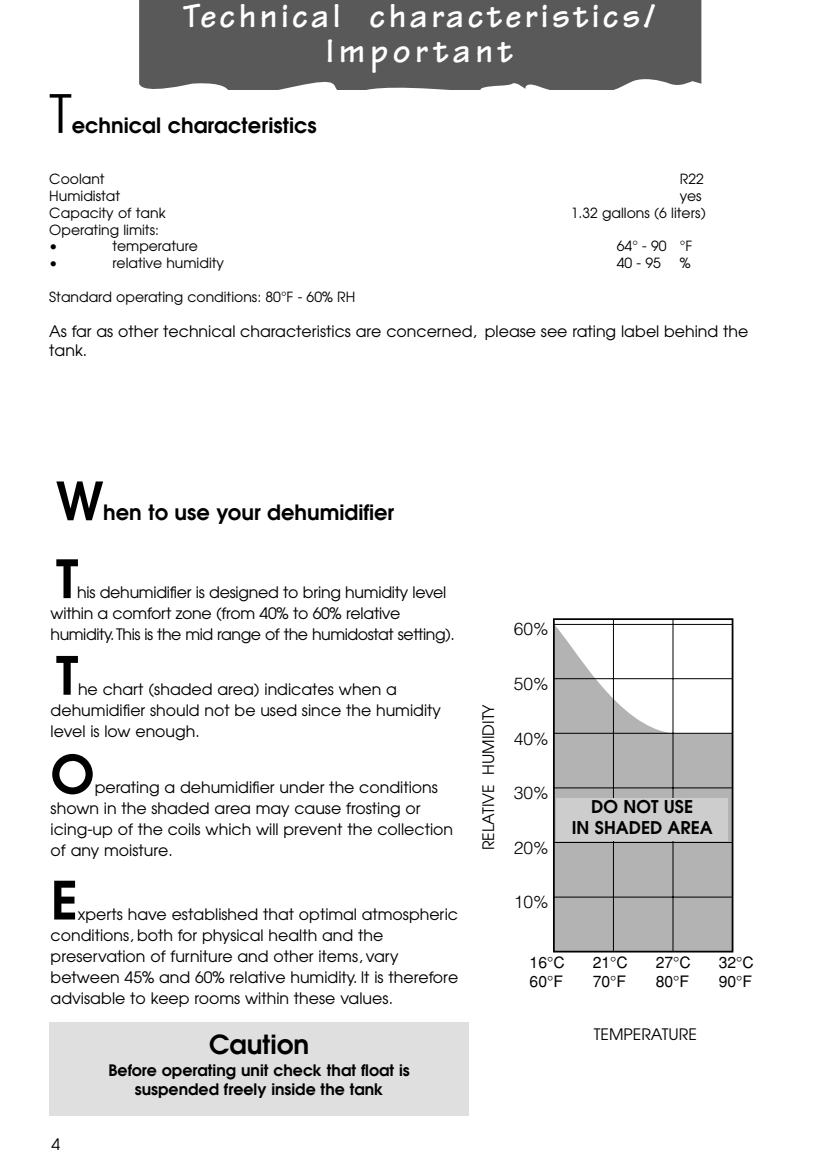
<style>
.page{position:relative;width:818px;height:1166px;background:#fff}
.page>*{position:absolute;margin:0;border:0;box-sizing:border-box;transform-origin:0 0}
.t1{font:600 52.5px "Avant Garde";color:#000}
.t2{font:52.5px "Avant Garde";color:#000}
.t3{font:700 35px/35px "Tekton";letter-spacing:.095em;color:#fff;text-align:center}
.t4{font:600 26.25px "Avant Garde";color:#000}
.t5{font:600 21px "Avant Garde";color:#000}
.t6{font:600 17.5px/21px "Avant Garde";color:#000;text-align:center}
.t7{font:300 17.5px "Helvetica";color:#000}
.t8{font:15.75px/21px "Avant Garde";color:#000}
.t9{font:600 15.75px/18.9px "Avant Garde";color:#000;text-align:center}
.t10{font:15.75px "Helvetica";color:#000}
.t11{font:14px/16.8px "Avant Garde";color:#000}
</style>
<div class="page">
<div style="left:139px;top:0;width:562px;height:89px;background:#595959"></div>
<svg style="left:555px;top:625px;width:175px;height:324px;fill:#b3b3b3"></svg>
<div style="left:552px;top:618px;width:181px;height:334px;border:2px solid #000"></div>
<hr style="left:612px;top:619px;width:1px;height:332px;background:#000">
<hr style="left:672px;top:619px;width:1px;height:332px;background:#000">
<hr style="left:731px;top:619px;width:1px;height:332px;background:#000">
<hr style="left:553px;top:678px;width:179px;height:1px;background:#000">
<hr style="left:553px;top:733px;width:179px;height:1px;background:#000">
<hr style="left:553px;top:787px;width:179px;height:1px;background:#000">
<hr style="left:553px;top:842px;width:179px;height:1px;background:#000">
<hr style="left:553px;top:896px;width:179px;height:1px;background:#000">
<hr style="left:553px;top:624px;width:179px;height:1px;background:#000">
<div style="left:49px;top:1022px;width:419px;height:93px;background:#dfdfdf"></div>
<div style="left:556px;top:798px;width:171px;height:42px;background:#cdcdcd"></div>
<h2 class="t3" style="left:183px;top:3px;width:474px">Technical characteristics/<br>Important</h2>
<h1 class="t2" style="left:49px;top:94px;width:24px">T</h1>
<h3 class="t5" style="left:72px;top:117px;width:246px">echnical characteristics</h3>
<p class="t11" style="left:49px;top:172px;width:57px">Coolant</p>
<p class="t11" style="left:679px;top:172px;width:26px">R22</p>
<p class="t11" style="left:49px;top:189px;width:72px">Humidistat</p>
<p class="t11" style="left:679px;top:189px;width:23px">yes</p>
<p class="t11" style="left:49px;top:206px;width:118px">Capacity of tank</p>
<p class="t11" style="left:570px;top:206px;width:136px">1.32 gallons (6 liters)</p>
<p class="t11" style="left:49px;top:222px;width:111px">Operating limits: •</p>
<p class="t11" style="left:112px;top:239px;width:87px">temperature</p>
<p class="t11" style="left:616px;top:239px;width:77px">64° - 90 °F</p>
<p class="t11" style="left:49px;top:256px;width:10px">•</p>
<p class="t11" style="left:112px;top:256px;width:113px">relative humidity</p>
<p class="t11" style="left:616px;top:256px;width:46px">40 - 95</p>
<p class="t11" style="left:679px;top:256px;width:12px">%</p>
<p class="t11" style="left:49px;top:290px;width:307px">Standard operating conditions: 80°F - 60% RH</p>
<p class="t8" style="left:49px;top:323px;width:700px;line-height:18.9px">As far as other technical characteristics are concerned, please see rating label behind the tank.</p>
<h1 class="t1" style="left:56px;top:481px;width:49px">W</h1>
<h3 class="t5" style="left:103px;top:505px;width:292px">hen to use your dehumidifier</h3>
<h1 class="t1" style="left:56px;top:559px;width:24px">T</h1>
<p class="t8" style="left:51px;top:583px;width:406px;text-indent:26px">his dehumidifier is designed to bring humidity level within a comfort zone (from 40% to 60% relative humidity.This is the mid range of the humidostat setting).</p>
<h1 class="t1" style="left:56px;top:656px;width:24px">T</h1>
<p class="t8" style="left:51px;top:680px;width:391px;text-indent:27px">he chart (shaded area) indicates when a dehumidifier should not be used since the humidity level is low enough.</p>
<h1 class="t1" style="left:51px;top:754px;width:46px">O</h1>
<p class="t8" style="left:51px;top:778px;width:404px;text-indent:44px">perating a dehumidifier under the conditions shown in the shaded area may cause frosting or icing-up of the coils which will prevent the collection of any moisture.</p>
<h1 class="t1" style="left:51px;top:880px;width:29px">E</h1>
<p class="t8" style="left:51px;top:904px;width:409px;text-indent:27px">xperts have established that optimal atmospheric conditions, both for physical health and the preservation of furniture and other items, vary between 45% and 60% relative humidity. It is therefore advisable to keep rooms within these values.</p>
<p class="t8" style="left:51px;top:1134px;width:10px">4</p>
<h3 class="t4" style="left:209px;top:1035px;width:102px">Caution</h3>
<p class="t9" style="left:108px;top:1062px;width:303px">Before operating unit check that float is suspended freely inside the tank</p>
<p class="t8" style="left:479px;top:850px;width:147px;rotate:-90deg">RELATIVE HUMIDITY</p>
<p class="t7" style="left:513px;top:623px;width:37px">60%</p>
<p class="t7" style="left:513px;top:677px;width:37px">50%</p>
<p class="t7" style="left:513px;top:732px;width:37px">40%</p>
<p class="t7" style="left:513px;top:786px;width:37px">30%</p>
<p class="t7" style="left:513px;top:841px;width:37px">20%</p>
<p class="t7" style="left:513px;top:895px;width:37px">10%</p>
<p class="t6" style="left:571px;top:797px;width:142px">DO NOT USE<br>IN SHADED AREA</p>
<p class="t10" style="left:529px;top:956px;width:37px">16°C</p>
<p class="t10" style="left:592px;top:956px;width:37px">21°C</p>
<p class="t10" style="left:655px;top:956px;width:37px">27°C</p>
<p class="t10" style="left:718px;top:956px;width:37px">32°C</p>
<p class="t10" style="left:529px;top:975px;width:35px">60°F</p>
<p class="t10" style="left:592px;top:975px;width:35px">70°F</p>
<p class="t10" style="left:655px;top:975px;width:35px">80°F</p>
<p class="t10" style="left:718px;top:975px;width:35px">90°F</p>
<p class="t8" style="left:593px;top:1025px;width:104px">TEMPERATURE</p>
</div>
